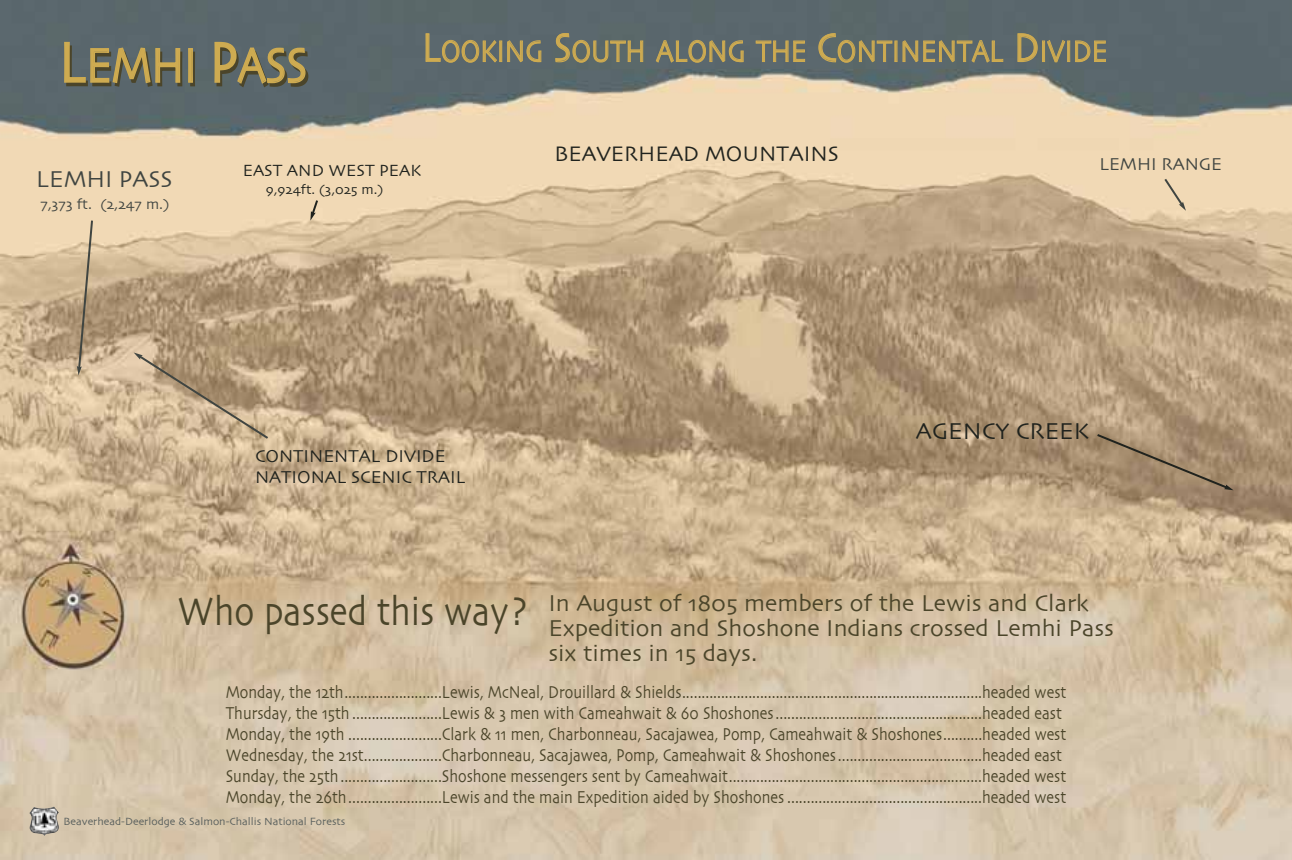
<style>
.page{position:relative;width:1292px;height:860px;background:#fff}
.page>*{position:absolute;margin:0;border:0;box-sizing:border-box;transform-origin:0 0}
.t1{font:51px "Skia";letter-spacing:-.01em;color:#ceab51;scale:.83 1}
.t2{font:42px "Skia";color:#4b452a;scale:.83 1}
.t3{font:31.6px "Skia";letter-spacing:-.005em;color:#ceab51;scale:.83 1}
.t4{font:24px/25px "Skia";color:#4b452a}
.t5{font:24px "Skia";color:#20231e}
.t6{font:24px "Skia";color:#404541}
.t7{font:22px "Skia";color:#20231e}
.t8{font:18px/21px "Skia";color:#4b452a;scale:.83 1}
.t9{font:18px/21.6px "Skia";color:#20231e}
.t10{font:18px "Skia";color:#404541}
.t11{font:17px "Skia";color:#20231e}
.t12{font:15px "Skia";color:#404541}
.t13{font:14px "Skia";color:#20231e}
.t14{font:11px "Skia";color:#575e5c}
.s1{font-size:60px}
.s2{font-size:42px}
</style>
<div class="page">
<img style="left:0;top:0;width:1292px;height:860px">
<svg style="left:77px;top:218px;width:17px;height:157px;background:#b9a486"></svg>
<svg style="left:1095px;top:432px;width:138px;height:58px;background:#a0876b"></svg>
<svg style="left:134px;top:352px;width:136px;height:88px;background:#bea686"></svg>
<svg style="left:1162px;top:176px;width:24px;height:35px"></svg>
<svg style="left:310px;top:198px;width:10px;height:23px"></svg>
<img style="left:30px;top:806px;width:29px;height:29px">
<p class="t1" style="left:59px;top:42px;width:300px"><span class="s1">L</span>EMHI <span class="s1">P</span>ASS</p>
<p class="t3" style="left:422px;top:37px;width:827px"><span class="s2">L</span>OOKING <span class="s2">S</span>OUTH ALONG THE <span class="s2">C</span>ONTINENTAL <span class="s2">D</span>IVIDE</p>
<p class="t6" style="left:36px;top:168px;width:138px">LEMHI PASS</p>
<p class="t12" style="left:40px;top:197px;width:130px">7,373 ft. (2,247 m.)</p>
<p class="t11" style="left:243px;top:162px;width:180px">EAST AND WEST PEAK</p>
<p class="t13" style="left:266px;top:183px;width:119px">9,924ft. (3,025 m.)</p>
<p class="t9" style="left:255px;top:445px;width:212px">CONTINENTAL DIVIDE<br>NATIONAL SCENIC TRAIL</p>
<p class="t7" style="left:554px;top:144px;width:286px">BEAVERHEAD MOUNTAINS</p>
<p class="t10" style="left:1099px;top:156px;width:124px">LEMHI RANGE</p>
<p class="t5" style="left:916px;top:420px;width:175px">AGENCY CREEK</p>
<p class="t4" style="left:548px;top:591px;width:567px">In August of 1805 members of the Lewis and Clark<br>Expedition and Shoshone Indians crossed Lemhi Pass six times in 15 days.</p>
<p class="t8" style="left:226px;top:682px;width:1014px">Monday, the 12th.........................Lewis, McNeal, Drouillard &amp; Shields.............................................................................headed west Thursday, the 15th .......................Lewis &amp; 3 men with Cameahwait &amp; 60 Shoshones .....................................................headed east Monday, the 19th ........................Clark &amp; 11 men, Charbonneau, Sacajawea, Pomp, Cameahwait &amp; Shoshones..........headed west Wednesday, the 21st....................Charbonneau, Sacajawea, Pomp, Cameahwait &amp; Shoshones .....................................headed east Sunday, the 25th..........................Shoshone messengers sent by Cameahwait.................................................................headed west Monday, the 26th........................Lewis and the main Expedition aided by Shoshones ..................................................headed west</p>
<p class="t2" style="left:177px;top:592px;width:424px">Who passed this way?</p>
<p class="t14" style="left:64px;top:816px;width:283px">Beaverhead-Deerlodge &amp; Salmon-Challis National Forests</p>
</div>
